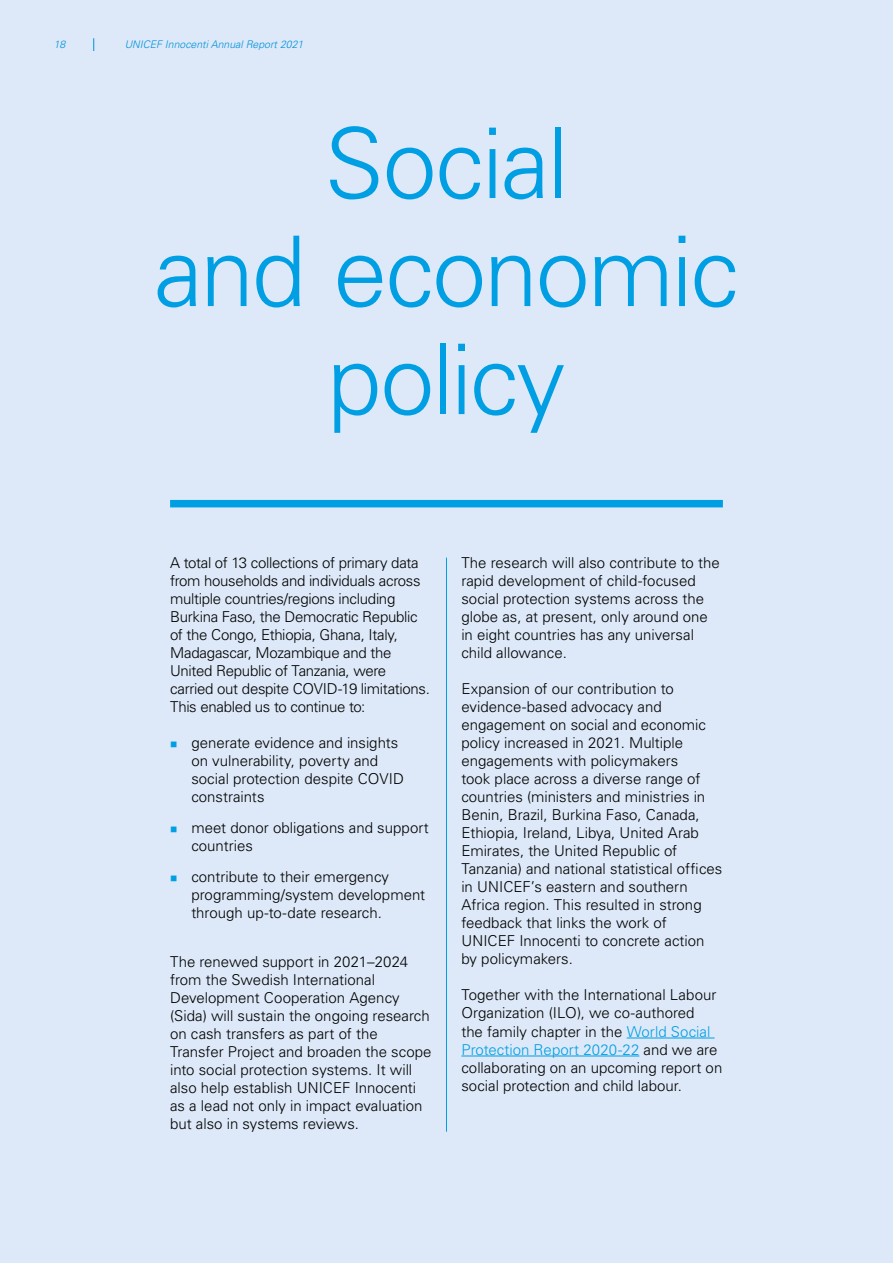
<style>
.page{position:relative;width:893px;height:1263px;background:#dde9f8}
.page>*{position:absolute;margin:0;border:0;box-sizing:border-box;transform-origin:0 0}
.t1{font:300 97.5px/108px "Univers LT Pro 45";letter-spacing:-.025em;color:#009fe3;text-align:center}
.t2{font:300 15px/18px "Univers LT Pro 45";color:#000}
.t3{font:300 15px/18px "Univers LT Pro 45";letter-spacing:-.02em;color:#000}
.t4{font:italic 300 10.5px "Univers LT Pro 45";color:#009fe3}
.s1{color:#009fe3}
</style>
<div class="page">
<hr style="left:446px;top:558px;width:1px;height:574px;background:#009fe3">
<hr style="left:627px;top:1037px;width:87px;height:1px;background:#009fe3">
<hr style="left:461px;top:1055px;width:178px;height:1px;background:#009fe3">
<div style="left:170px;top:500px;width:553px;height:7px;background:#009fe3"></div>
<p class="t4" style="left:54px;top:38px;width:13px">18</p>
<p class="t4" style="left:125px;top:38px;width:180px">UNICEF Innocenti Annual Report 2021</p>
<h1 class="t1" style="left:154px;top:109px;width:586px">Social<br>and economic policy</h1>
<p class="t3" style="left:170px;top:554px;width:261px">A total of 13 collections of primary data from households and individuals across multiple countries/regions including Burkina Faso, the Democratic Republic of the Congo, Ethiopia, Ghana, Italy, Madagascar, Mozambique and the United Republic of Tanzania, were carried out despite COVID-19 limitations.<br>This enabled us to continue to:</p>
<p class="t2" style="left:191px;top:734px;width:214px">generate evidence and insights on vulnerability, poverty and social protection despite COVID constraints</p>
<p class="t2" style="left:191px;top:819px;width:239px">meet donor obligations and support countries</p>
<p class="t2" style="left:191px;top:868px;width:235px">contribute to their emergency programming/system development through up-to-date research.</p>
<p class="t2" style="left:170px;top:952px;width:263px">The renewed support in 2021–2024 from the Swedish International Development Cooperation Agency (Sida) will sustain the ongoing research on cash transfers as part of the Transfer Project and broaden the scope into social protection systems. It will also help establish UNICEF Innocenti as a lead not only in impact evaluation but also in systems reviews.</p>
<p class="t2" style="left:461px;top:554px;width:260px">The research will also contribute to the rapid development of child-focused social protection systems across the globe as, at present, only around one in eight countries has any universal child allowance.</p>
<p class="t2" style="left:461px;top:680px;width:262px">Expansion of our contribution to evidence-based advocacy and engagement on social and economic policy increased in 2021. Multiple engagements with policymakers<br>took place across a diverse range of countries (ministers and ministries in Benin, Brazil, Burkina Faso, Canada, Ethiopia, Ireland, Libya, United Arab Emirates, the United Republic of Tanzania) and national statistical offices in UNICEF’s eastern and southern Africa region. This resulted in strong feedback that links the work of UNICEF Innocenti to concrete action by policymakers.</p>
<p class="t2" style="left:461px;top:986px;width:262px">Together with the International Labour Organization (ILO), we co-authored<br>the family chapter in the <span class="s1">World Social Protection Report 2020-22</span> and we are collaborating on an upcoming report on social protection and child labour.</p>
</div>
